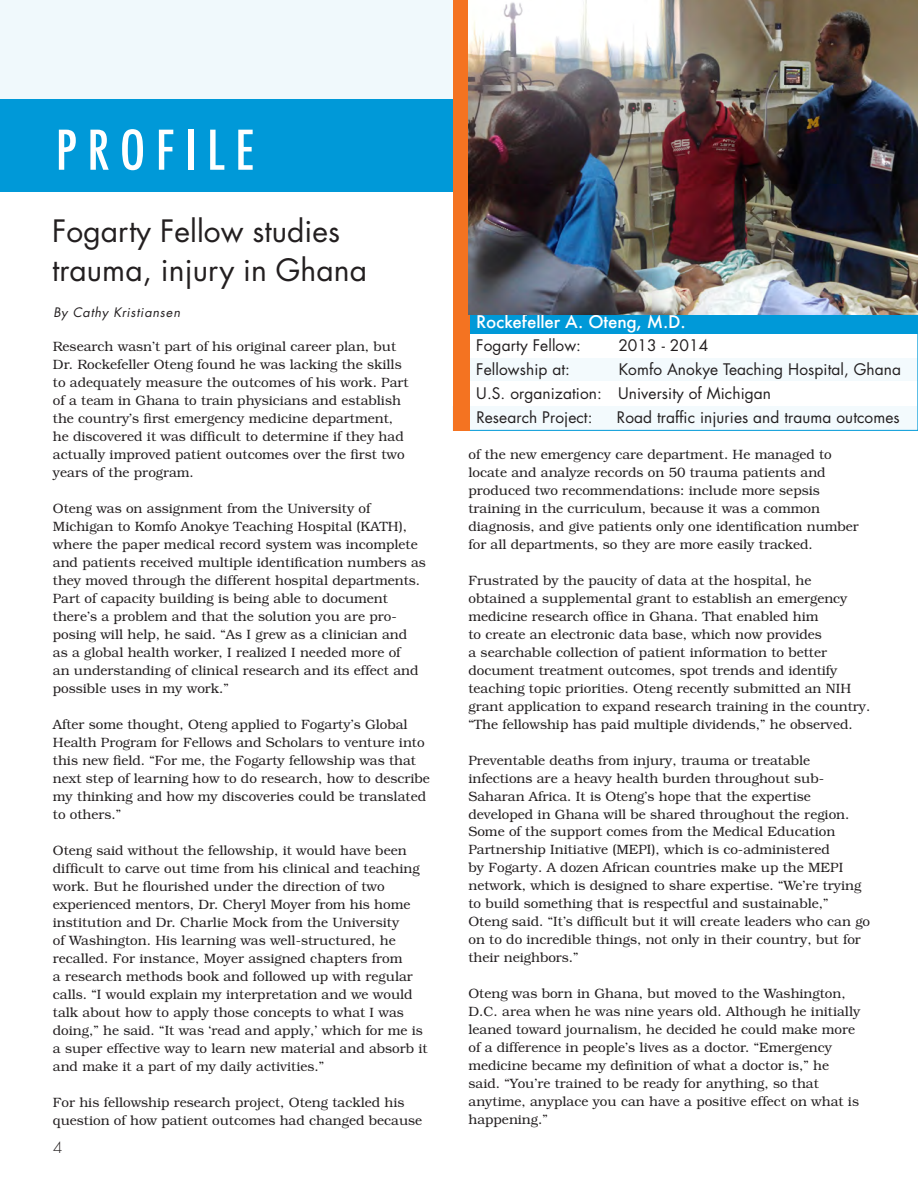
<style>
.page{position:relative;width:918px;height:1188px;background:#fff}
.page>*{position:absolute;margin:0;border:0;box-sizing:border-box;transform-origin:0 0}
.t1{font:500 condensed 53.25px "Futura";letter-spacing:.2em;color:#fff}
.t2{font:30px/38.7px "Futura Std";color:#231f20}
.t3{font:500 17.1px "Futura";letter-spacing:-.01em;color:#fff}
.t4{font:15.45px/24px "Futura Std";letter-spacing:.005em;color:#231f20}
.t5{font:300 15px "Futura Std";color:#231f20}
.t6{font:300 13.5px/18px "Bookman Std";color:#231f20}
.t7{font:italic 12.75px "Futura Std";letter-spacing:.06em;color:#231f20}
</style>
<div class="page">
<div style="left:453px;top:406px;width:464px;height:25px;background:#f3fafd"></div>
<div style="left:0;top:0;width:453px;height:99px;background:#f0f9fc"></div>
<div style="left:0;top:99px;width:918px;height:93px;background:#0099d8"></div>
<div style="left:453px;top:358px;width:465px;height:23px;background:#f3fafd"></div>
<div style="left:455px;top:309px;width:463px;height:24px;background:#0099d8"></div>
<div style="left:453px;top:0;width:16px;height:431px;background:#f47321"></div>
<img style="left:468px;top:0;width:450px;height:315px">
<h1 class="t1" style="left:56px;top:116px;width:200px">PROFILE</h1>
<h1 class="t2" style="left:52px;top:212px;width:316px">Fogarty Fellow studies trauma, injury in Ghana</h1>
<p class="t7" style="left:53px;top:304px;width:128px">By Cathy Kristiansen</p>
<p class="t6" style="left:53px;top:338px;width:357px">Research wasn’t part of his original career plan, but Dr. Rockefeller Oteng found he was lacking the skills to adequately measure the outcomes of his work. Part of a team in Ghana to train physicians and establish the country’s first emergency medicine department, he discovered it was difficult to determine if they had actually improved patient outcomes over the first two years of the program.</p>
<p class="t6" style="left:53px;top:500px;width:374px">Oteng was on assignment from the University of Michigan to Komfo Anokye Teaching Hospital (KATH), where the paper medical record system was incomplete and patients received multiple identification numbers as they moved through the different hospital departments.<br>Part of capacity building is being able to document there’s a problem and that the solution you are pro&shy;posing will help, he said. “As I grew as a clinician and<br>as a global health worker, I realized I needed more of<br>an understanding of clinical research and its effect and possible uses in my work.”</p>
<p class="t6" style="left:53px;top:716px;width:378px">After some thought, Oteng applied to Fogarty’s Global Health Program for Fellows and Scholars to venture into this new field. “For me, the Fogarty fellowship was that next step of learning how to do research, how to describe my thinking and how my discoveries could be translated to others.”</p>
<p class="t6" style="left:53px;top:842px;width:376px">Oteng said without the fellowship, it would have been difficult to carve out time from his clinical and teaching work. But he flourished under the direction of two experienced mentors, Dr. Cheryl Moyer from his home institution and Dr. Charlie Mock from the University<br>of Washington. His learning was well-structured, he recalled. For instance, Moyer assigned chapters from<br>a research methods book and followed up with regular calls. “I would explain my interpretation and we would talk about how to apply those concepts to what I was doing,” he said. “It was ‘read and apply,’ which for me is a super effective way to learn new material and absorb it and make it a part of my daily activities.”</p>
<p class="t6" style="left:53px;top:1094px;width:371px">For his fellowship research project, Oteng tackled his question of how patient outcomes had changed because</p>
<p class="t5" style="left:53px;top:1139px;width:11px">4</p>
<p class="t3" style="left:476px;top:310px;width:211px">Rockefeller A. Oteng, M.D.</p>
<p class="t4" style="left:476px;top:334px;width:106px">Fogarty Fellow:</p>
<p class="t4" style="left:618px;top:334px;width:92px">2013 - 2014</p>
<p class="t4" style="left:476px;top:358px;width:95px">Fellowship at:</p>
<p class="t4" style="left:619px;top:358px;width:284px">Komfo Anokye Teaching Hospital, Ghana</p>
<p class="t4" style="left:476px;top:382px;width:296px">U.S. organization: University of Michigan<br>Research Project:</p>
<p class="t4" style="left:617px;top:406px;width:284px">Road traffic injuries and trauma outcomes</p>
<p class="t6" style="left:469px;top:445px;width:392px">of the new emergency care department. He managed to locate and analyze records on 50 trauma patients and produced two recommendations: include more sepsis training in the curriculum, because it was a common diagnosis, and give patients only one identification number for all departments, so they are more easily tracked.</p>
<p class="t6" style="left:469px;top:571px;width:403px">Frustrated by the paucity of data at the hospital, he obtained a supplemental grant to establish an emergency medicine research office in Ghana. That enabled him<br>to create an electronic data base, which now provides<br>a searchable collection of patient information to better document treatment outcomes, spot trends and identify teaching topic priorities. Oteng recently submitted an NIH grant application to expand research training in the country. “The fellowship has paid multiple dividends,” he observed.</p>
<p class="t6" style="left:469px;top:751px;width:403px">Preventable deaths from injury, trauma or treatable infections are a heavy health burden throughout sub-Saharan Africa. It is Oteng’s hope that the expertise developed in Ghana will be shared throughout the region.<br>Some of the support comes from the Medical Education Partnership Initiative (MEPI), which is co-administered<br>by Fogarty. A dozen African countries make up the MEPI network, which is designed to share expertise. “We’re trying to build something that is respectful and sustainable,” Oteng said. “It’s difficult but it will create leaders who can go on to do incredible things, not only in their country, but for their neighbors.”</p>
<p class="t6" style="left:469px;top:985px;width:393px">Oteng was born in Ghana, but moved to the Washington, D.C. area when he was nine years old. Although he initially leaned toward journalism, he decided he could make more of a difference in people’s lives as a doctor. “Emergency medicine became my definition of what a doctor is,” he said. “You’re trained to be ready for anything, so that anytime, anyplace you can have a positive effect on what is happening.”</p>
</div>
